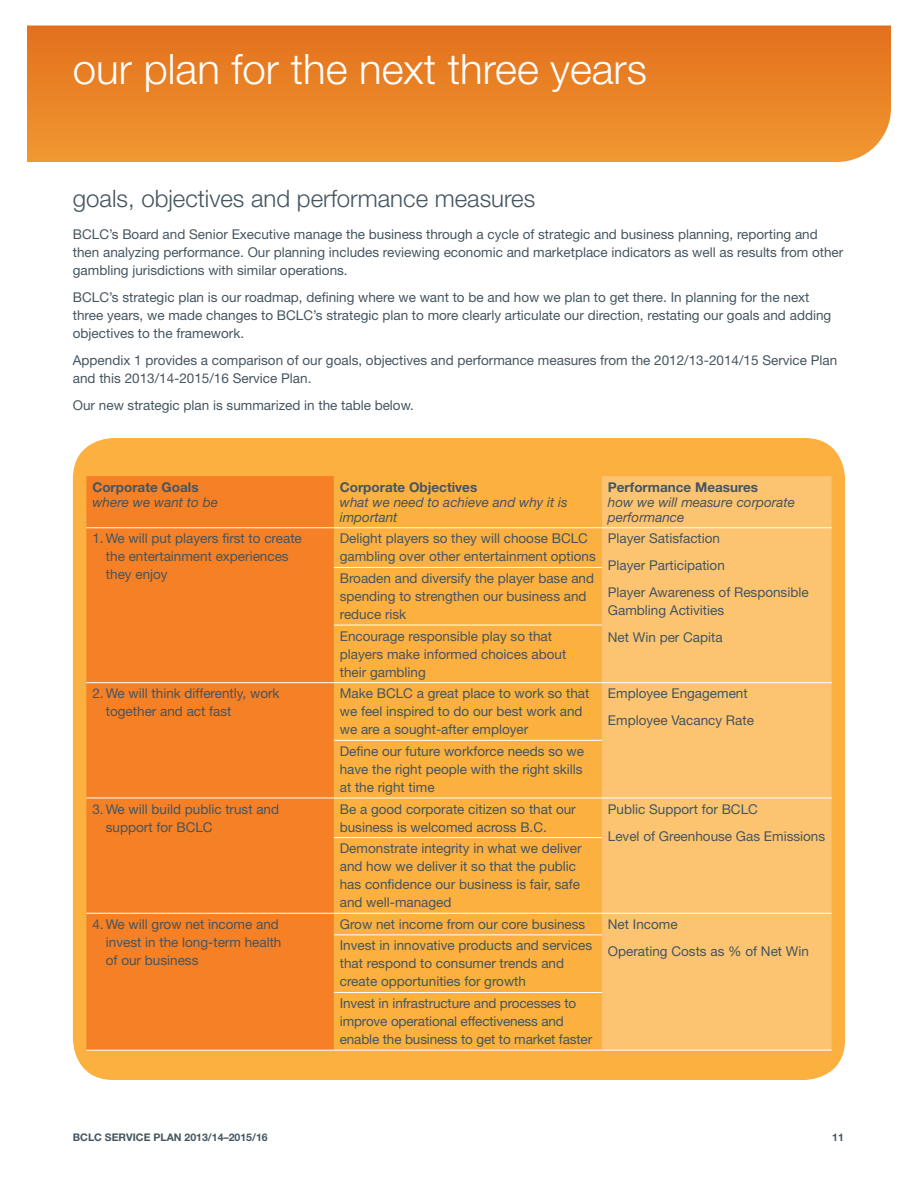
<style>
.page{position:relative;width:918px;height:1188px;background:#fff}
.page>*{position:absolute;margin:0;border:0;box-sizing:border-box;transform-origin:0 0}
.t1{font:300 42px "Helvetica Neue LT Std";color:#fff}
.t2{font:300 24px "Helvetica Neue LT Std";color:#455560}
.t3{font:13.5px/18px "Helvetica Neue LT Std";color:#455560}
.t4{font:italic 13.5px/15px "Helvetica Neue LT Std";color:#455560}
.t5{font:700 13.5px "Helvetica Neue LT Std";color:#455560}
.t6{font:700 10.5px "Helvetica Neue LT Std";color:#455560}
</style>
<div class="page">
<svg style="left:27px;top:26px;width:864px;height:136px;background:#e98428"></svg>
<div style="left:73px;top:438px;width:772px;height:642px;background:#fbb040;border-radius:40px"></div>
<div style="left:86px;top:476px;width:248px;height:574px;background:#f58025"></div>
<div style="left:602px;top:476px;width:230px;height:574px;background:#fcc470"></div>
<hr style="left:86px;top:682px;width:248px;height:1px;background:#fff">
<hr style="left:334px;top:567px;width:268px;height:1px;background:#fff">
<hr style="left:334px;top:625px;width:268px;height:1px;background:#fff">
<hr style="left:334px;top:682px;width:268px;height:1px;background:#fff">
<hr style="left:602px;top:682px;width:230px;height:1px;background:#fff">
<hr style="left:334px;top:740px;width:268px;height:1px;background:#fff">
<hr style="left:86px;top:798px;width:248px;height:1px;background:#fff">
<hr style="left:334px;top:798px;width:268px;height:1px;background:#fff">
<hr style="left:602px;top:798px;width:230px;height:1px;background:#fff">
<hr style="left:334px;top:837px;width:268px;height:1px;background:#fff">
<hr style="left:86px;top:913px;width:248px;height:1px;background:#fff">
<hr style="left:334px;top:913px;width:268px;height:1px;background:#fff">
<hr style="left:334px;top:935px;width:268px;height:1px;background:#fff">
<hr style="left:334px;top:992px;width:268px;height:1px;background:#fff">
<hr style="left:86px;top:1050px;width:248px;height:1px;background:#fff">
<hr style="left:334px;top:1050px;width:268px;height:1px;background:#fff">
<hr style="left:602px;top:913px;width:230px;height:1px;background:#fff">
<hr style="left:602px;top:1050px;width:230px;height:1px;background:#fff">
<hr style="left:86px;top:527px;width:248px;height:1px;background:#fff">
<hr style="left:334px;top:527px;width:268px;height:1px;background:#fff">
<hr style="left:602px;top:527px;width:230px;height:1px;background:#fff">
<h1 class="t1" style="left:73px;top:43px;width:576px">our plan for the next three years</h1>
<h2 class="t2" style="left:73px;top:184px;width:464px">goals, objectives and performance measures</h2>
<p class="t3" style="left:73px;top:225px;width:772px">BCLC’s Board and Senior Executive manage the business through a cycle of strategic and business planning, reporting and then analyzing performance. Our planning includes reviewing economic and marketplace indicators as well as results from other gambling jurisdictions with similar operations.</p>
<p class="t3" style="left:73px;top:288px;width:760px">BCLC’s strategic plan is our roadmap, defining where we want to be and how we plan to get there. In planning for the next three years, we made changes to BCLC’s strategic plan to more clearly articulate our direction, restating our goals and adding objectives to the framework.</p>
<p class="t3" style="left:73px;top:351px;width:766px">Appendix 1 provides a comparison of our goals, objectives and performance measures from the 2012/13-2014/15 Service Plan and this 2013/14-2015/16 Service Plan.</p>
<p class="t3" style="left:73px;top:396px;width:343px">Our new strategic plan is summarized in the table below.</p>
<p class="t5" style="left:92px;top:479px;width:108px">Corporate Goals</p>
<p class="t4" style="left:92px;top:494px;width:127px">where we want to be</p>
<p class="t5" style="left:340px;top:479px;width:139px">Corporate Objectives</p>
<p class="t4" style="left:340px;top:494px;width:229px">what we need to achieve and why it is important</p>
<p class="t5" style="left:608px;top:479px;width:152px">Performance Measures</p>
<p class="t4" style="left:608px;top:494px;width:189px">how we will measure corporate performance</p>
<p class="t3" style="left:106px;top:529px;width:197px;text-indent:-14px">1. We will put players first to create the entertainment experiences they enjoy</p>
<p class="t3" style="left:340px;top:529px;width:258px">Delight players so they will choose BCLC gambling over other entertainment options</p>
<p class="t3" style="left:608px;top:525px;width:202px;line-height:27px">Player Satisfaction<br>Player Participation<br>Player Awareness of Responsible</p>
<p class="t3" style="left:608px;top:597px;width:118px;line-height:27px">Gambling Activities<br>Net Win per Capita</p>
<p class="t3" style="left:340px;top:569px;width:256px">Broaden and diversify the player base and spending to strengthen our business and reduce risk</p>
<p class="t3" style="left:340px;top:627px;width:228px">Encourage responsible play so that players make informed choices about their gambling</p>
<p class="t3" style="left:106px;top:684px;width:175px;text-indent:-14px">2. We will think differently, work together and act fast</p>
<p class="t3" style="left:340px;top:684px;width:251px">Make BCLC a great place to work so that we feel inspired to do our best work and we are a sought-after employer</p>
<p class="t3" style="left:608px;top:680px;width:148px;line-height:27px">Employee Engagement<br>Employee Vacancy Rate</p>
<p class="t3" style="left:340px;top:742px;width:246px;text-align:justify">Define our future workforce needs so we have the right people with the right skills at the right time</p>
<p class="t3" style="left:106px;top:800px;width:175px;text-indent:-14px">3. We will build public trust and support for BCLC</p>
<p class="t3" style="left:340px;top:800px;width:238px">Be a good corporate citizen so that our business is welcomed across B.C.</p>
<p class="t3" style="left:608px;top:795px;width:219px;line-height:27px">Public Support for BCLC<br>Level of Greenhouse Gas Emissions</p>
<p class="t3" style="left:340px;top:839px;width:243px">Demonstrate integrity in what we deliver and how we deliver it so that the public has confidence our business is fair, safe and well-managed</p>
<p class="t3" style="left:106px;top:915px;width:177px;text-indent:-14px">4. We will grow net income and invest in the long-term health of our business</p>
<p class="t3" style="left:340px;top:915px;width:247px">Grow net income from our core business</p>
<p class="t3" style="left:608px;top:910px;width:203px;line-height:27px">Net Income<br>Operating Costs as % of Net Win</p>
<p class="t3" style="left:340px;top:936px;width:254px">Invest in innovative products and services that respond to consumer trends and create opportunities for growth</p>
<p class="t3" style="left:340px;top:994px;width:254px">Invest in infrastructure and processes to improve operational effectiveness and enable the business to get to market faster</p>
<p class="t6" style="left:73px;top:1131px;width:196px">BCLC SERVICE PLAN 2013/14–2015/16</p>
<p class="t6" style="left:832px;top:1131px;width:13px">11</p>
</div>
